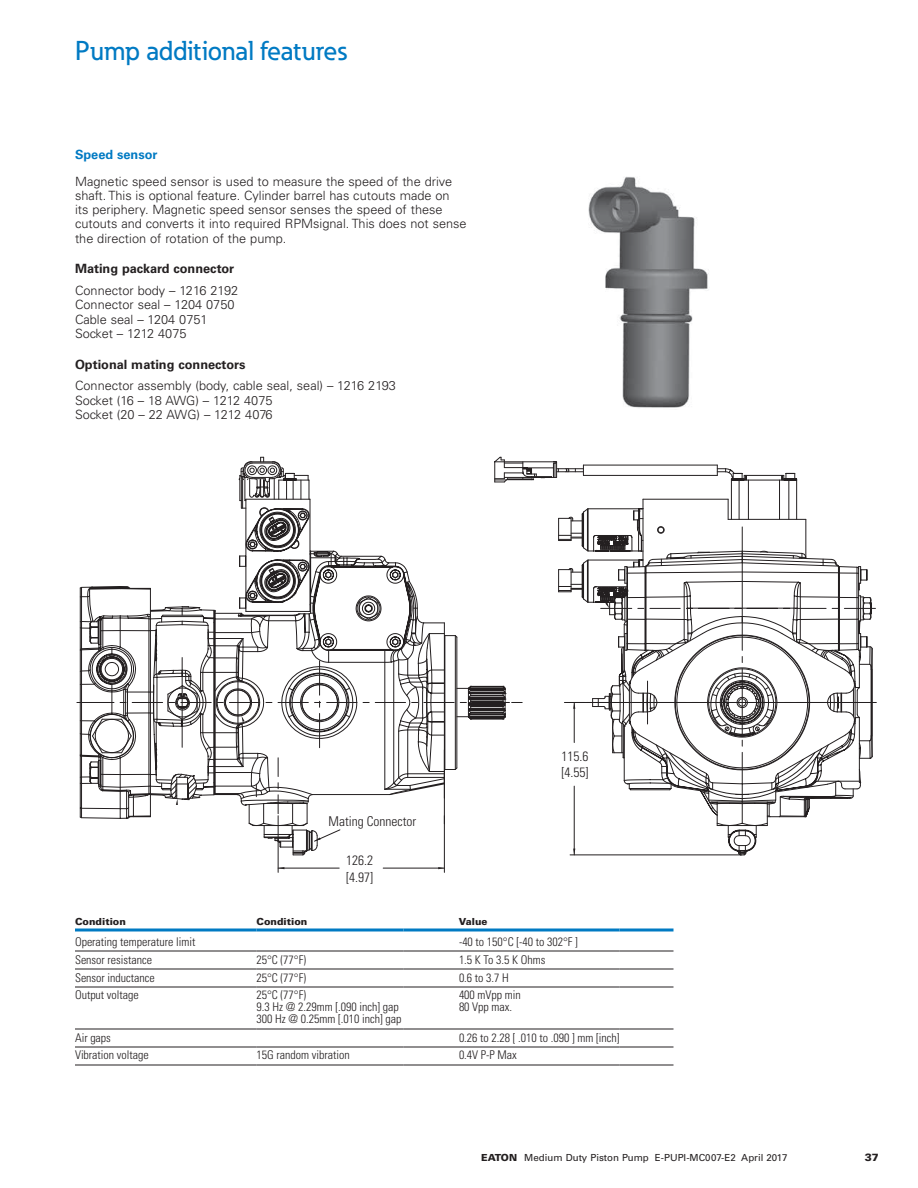
<style>
.page{position:relative;width:918px;height:1188px;background:#fff}
.page>*{position:absolute;margin:0;border:0;box-sizing:border-box;transform-origin:0 0}
.t1{font:500 27px "Eaton";color:#007ac3}
.t2{font:300 condensed 13.5px/16.2px "Univers LT Std";color:#231f20}
.t3{font:300 12.75px/14.2px "Univers LT Std";color:#231f20}
.t4{font:700 12.75px "Univers LT Std";color:#231f20}
.t5{font:700 12.75px "Univers LT Std";color:#007ac3}
.t6{font:300 condensed 12px/12px "Univers LT Std";color:#231f20}
.t7{font:900 10.5px "Univers LT Std";color:#231f20}
.t8{font:9.75px "Univers LT Std";color:#231f20}
.t9{font:900 9.75px "Univers LT Std";color:#231f20}
.s1{font-weight:900}
</style>
<div class="page">
<hr style="left:75px;top:951px;width:126px;height:1px;background:#231f20">
<hr style="left:201px;top:951px;width:55px;height:1px;background:#231f20">
<hr style="left:256px;top:951px;width:148px;height:1px;background:#231f20">
<hr style="left:404px;top:951px;width:55px;height:1px;background:#231f20">
<hr style="left:459px;top:951px;width:161px;height:1px;background:#231f20">
<hr style="left:620px;top:951px;width:54px;height:1px;background:#231f20">
<hr style="left:75px;top:969px;width:126px;height:1px;background:#231f20">
<hr style="left:201px;top:969px;width:55px;height:1px;background:#231f20">
<hr style="left:256px;top:969px;width:148px;height:1px;background:#231f20">
<hr style="left:404px;top:969px;width:55px;height:1px;background:#231f20">
<hr style="left:459px;top:969px;width:161px;height:1px;background:#231f20">
<hr style="left:620px;top:969px;width:54px;height:1px;background:#231f20">
<hr style="left:75px;top:987px;width:126px;height:1px;background:#231f20">
<hr style="left:201px;top:987px;width:55px;height:1px;background:#231f20">
<hr style="left:256px;top:987px;width:148px;height:1px;background:#231f20">
<hr style="left:404px;top:987px;width:55px;height:1px;background:#231f20">
<hr style="left:459px;top:987px;width:161px;height:1px;background:#231f20">
<hr style="left:620px;top:987px;width:54px;height:1px;background:#231f20">
<hr style="left:75px;top:1029px;width:126px;height:1px;background:#231f20">
<hr style="left:201px;top:1029px;width:55px;height:1px;background:#231f20">
<hr style="left:256px;top:1029px;width:148px;height:1px;background:#231f20">
<hr style="left:404px;top:1029px;width:55px;height:1px;background:#231f20">
<hr style="left:459px;top:1029px;width:161px;height:1px;background:#231f20">
<hr style="left:620px;top:1029px;width:54px;height:1px;background:#231f20">
<hr style="left:75px;top:1047px;width:126px;height:1px;background:#231f20">
<hr style="left:201px;top:1047px;width:55px;height:1px;background:#231f20">
<hr style="left:256px;top:1047px;width:148px;height:1px;background:#231f20">
<hr style="left:404px;top:1047px;width:55px;height:1px;background:#231f20">
<hr style="left:459px;top:1047px;width:161px;height:1px;background:#231f20">
<hr style="left:620px;top:1047px;width:54px;height:1px;background:#231f20">
<hr style="left:75px;top:1065px;width:126px;height:1px;background:#231f20">
<hr style="left:201px;top:1065px;width:55px;height:1px;background:#231f20">
<hr style="left:256px;top:1065px;width:148px;height:1px;background:#231f20">
<hr style="left:404px;top:1065px;width:55px;height:1px;background:#231f20">
<hr style="left:459px;top:1065px;width:161px;height:1px;background:#231f20">
<hr style="left:620px;top:1065px;width:54px;height:1px;background:#231f20">
<svg style="left:75px;top:928px;width:126px;height:4px"></svg>
<svg style="left:201px;top:928px;width:55px;height:4px"></svg>
<svg style="left:256px;top:928px;width:148px;height:4px"></svg>
<svg style="left:404px;top:928px;width:55px;height:4px"></svg>
<svg style="left:459px;top:928px;width:161px;height:4px"></svg>
<svg style="left:620px;top:928px;width:54px;height:4px"></svg>
<img style="left:589px;top:176px;width:120px;height:232px">
<hr style="left:383px;top:868px;width:61px;height:1px;background:#231f20">
<hr style="left:278px;top:868px;width:61px;height:1px;background:#231f20">
<hr style="left:444px;top:816px;width:1px;height:56px;background:#231f20">
<hr style="left:278px;top:816px;width:1px;height:56px;background:#231f20">
<svg style="left:506px;top:461px;width:47px;height:17px"></svg>
<svg style="left:79px;top:457px;width:427px;height:399px"></svg>
<svg style="left:214px;top:478px;width:308px;height:251px"></svg>
<svg style="left:553px;top:461px;width:319px;height:378px"></svg>
<svg style="left:648px;top:550px;width:191px;height:253px"></svg>
<h1 class="t1" style="left:75px;top:34px;width:273px">Pump additional features</h1>
<p class="t5" style="left:75px;top:147px;width:84px">Speed sensor</p>
<p class="t3" style="left:75px;top:174px;width:393px">Magnetic speed sensor is used to measure the speed of the drive shaft. This is optional feature. Cylinder barrel has cutouts made on<br>its periphery. Magnetic speed sensor senses the speed of these cutouts and converts it into required RPMsignal. This does not sense the direction of rotation of the pump.</p>
<p class="t4" style="left:75px;top:261px;width:161px">Mating packard connector</p>
<p class="t3" style="left:75px;top:284px;width:165px">Connector body – 1216 2192<br>Connector seal – 1204 0750<br>Cable seal – 1204 0751<br>Socket – 1212 4075</p>
<p class="t4" style="left:75px;top:357px;width:172px">Optional mating connectors</p>
<p class="t3" style="left:75px;top:379px;width:323px">Connector assembly (body, cable seal, seal) – 1216 2193<br>Socket (16 – 18 AWG) – 1212 4075<br>Socket (20 – 22 AWG) – 1212 4076</p>
<p class="t2" style="left:329px;top:813px;width:89px">Mating Connector</p>
<p class="t2" style="left:346px;top:853px;width:28px">126.2 [4.97]</p>
<p class="t2" style="left:561px;top:748px;width:28px">115.6 [4.55]</p>
<p class="t9" style="left:75px;top:916px;width:52px">Condition</p>
<p class="t9" style="left:256px;top:916px;width:52px">Condition</p>
<p class="t9" style="left:459px;top:916px;width:30px">Value</p>
<p class="t6" style="left:75px;top:936px;width:122px">Operating temperature limit</p>
<p class="t6" style="left:459px;top:936px;width:120px">-40 to 150°C [-40 to 302°F ]</p>
<p class="t6" style="left:75px;top:954px;width:79px">Sensor resistance</p>
<p class="t6" style="left:256px;top:954px;width:51px">25°C (77°F)</p>
<p class="t6" style="left:459px;top:954px;width:88px">1.5 K To 3.5 K Ohms</p>
<p class="t6" style="left:75px;top:972px;width:81px">Sensor inductance</p>
<p class="t6" style="left:256px;top:972px;width:51px">25°C (77°F)</p>
<p class="t6" style="left:459px;top:972px;width:51px">0.6 to 3.7 H</p>
<p class="t6" style="left:75px;top:989px;width:65px">Output voltage</p>
<p class="t6" style="left:256px;top:989px;width:146px">25°C (77°F)<br>9.3 Hz @ 2.29mm [.090 inch] gap<br>300 Hz @ 0.25mm [.010 inch] gap</p>
<p class="t6" style="left:459px;top:989px;width:63px">400 mVpp min<br>80 Vpp max.</p>
<p class="t6" style="left:75px;top:1032px;width:37px">Air gaps</p>
<p class="t6" style="left:459px;top:1032px;width:162px">0.26 to 2.28 [ .010 to .090 ] mm [inch]</p>
<p class="t6" style="left:75px;top:1049px;width:75px">Vibration voltage</p>
<p class="t6" style="left:256px;top:1049px;width:95px">15G random vibration</p>
<p class="t6" style="left:459px;top:1049px;width:59px">0.4V P-P Max</p>
<p class="t8" style="left:481px;top:1151px;width:308px"><span class="s1">EATON</span> Medium Duty Piston Pump E-PUPI-MC007-E2 April 2017</p>
<p class="t7" style="left:865px;top:1151px;width:16px">37</p>
</div>
